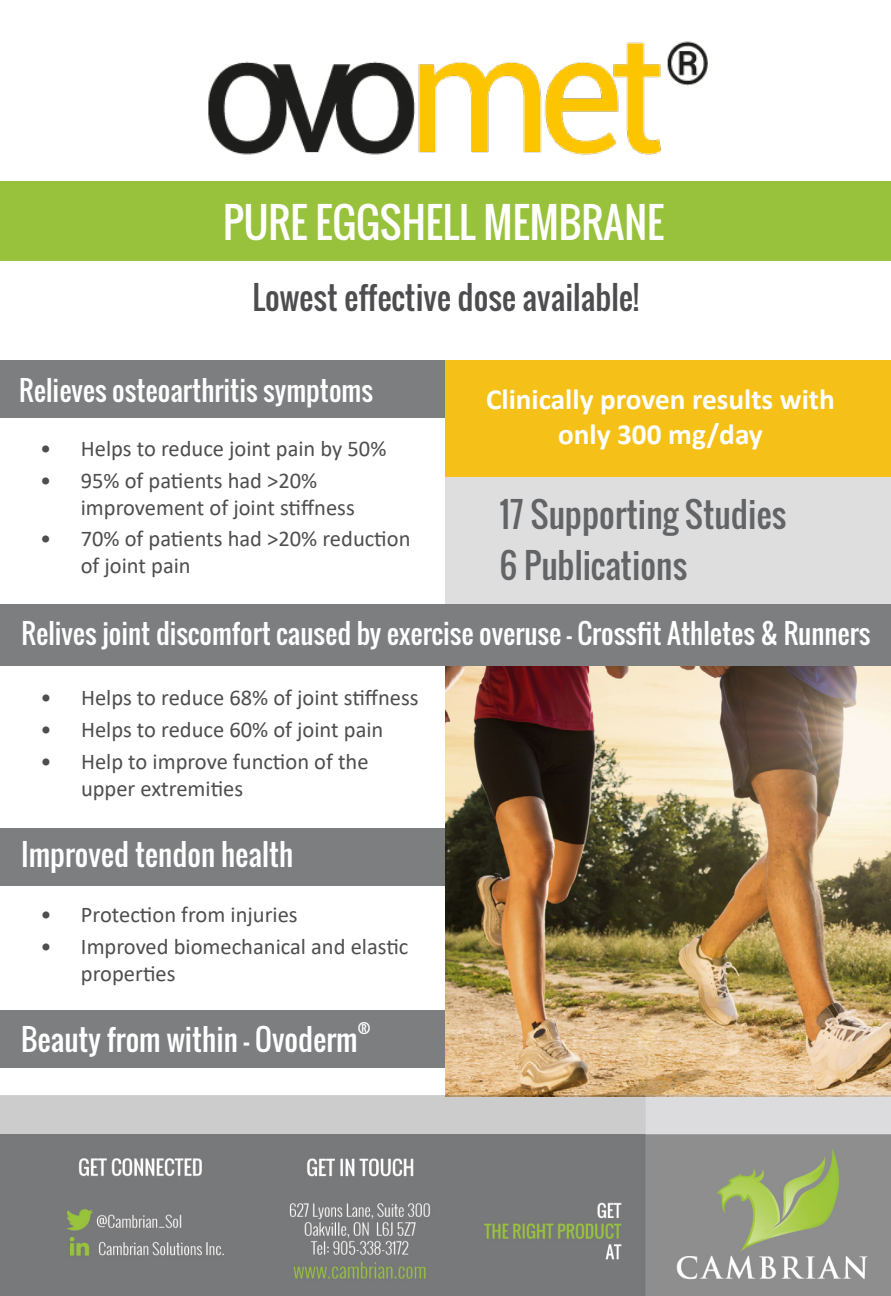
<style>
.page{position:relative;width:891px;height:1296px;background:#fff}
.page>*{position:absolute;margin:0;border:0;box-sizing:border-box;transform-origin:0 0}
.t1{font:40.5px "Oswald";color:#fff}
.t2{font:33.75px/50.6px "Oswald";color:#636466}
.t3{font:31.5px "Oswald";color:#4d4d4f}
.t4{font:29.25px "Oswald";color:#fff}
.t5{font:700 29.25px/35.1px "Calibri";color:#fff;text-align:center}
.t6{font:27px "Oswald";color:#fff}
.t7{font:22.5px/27px "Calibri";color:#4e4e4f}
.t8{font:17.1px "Oswald";color:#fff}
</style>
<div class="page">
<div style="left:0;top:360px;width:445px;height:58px;background:#7d7e80"></div>
<div style="left:0;top:1011px;width:453px;height:57px;background:#7d7e80"></div>
<div style="left:0;top:828px;width:453px;height:57px;background:#7d7e80"></div>
<img style="left:446px;top:666px;width:445px;height:429px">
<div style="left:0;top:182px;width:891px;height:79px;background:#98c23c"></div>
<img style="left:0;top:1095px;width:891px;height:201px">
<div style="left:0;top:604px;width:891px;height:62px;background:#7d7e80"></div>
<img style="left:208px;top:41px;width:500px;height:114px">
<div style="left:445px;top:474px;width:446px;height:130px;background:#dfdedf"></div>
<div style="left:445px;top:360px;width:446px;height:117px;background:#f5c118"></div>
<h1 class="t1" style="left:223px;top:192px;width:443px">PURE EGGSHELL MEMBRANE</h1>
<h3 class="t3" style="left:252px;top:274px;width:388px">Lowest effective dose available!</h3>
<p class="t6" style="left:19px;top:370px;width:355px">Relieves osteoarthritis symptoms</p>
<p class="t7" style="left:40px;top:434px;width:348px">• Helps to reduce joint pain by 50%</p>
<p class="t7" style="left:81px;top:466px;width:276px;text-indent:-40px">• 95% of patients had &gt;20% improvement of joint stiffness</p>
<p class="t7" style="left:81px;top:525px;width:331px;text-indent:-40px">• 70% of patients had &gt;20% reduction of joint pain</p>
<h3 class="t5" style="left:486px;top:381px;width:350px">Clinically proven results with only 300 mg/day</h3>
<h2 class="t2" style="left:500px;top:489px;width:288px">17 Supporting Studies<br>6 Publications</h2>
<p class="t6" style="left:22px;top:613px;width:850px">Relives joint discomfort caused by exercise overuse – Crossfit Athletes &amp; Runners</p>
<p class="t7" style="left:40px;top:684px;width:380px">• Helps to reduce 68% of joint stiffness</p>
<p class="t7" style="left:40px;top:716px;width:344px">• Helps to reduce 60% of joint pain</p>
<p class="t7" style="left:81px;top:748px;width:289px;text-indent:-40px">• Help to improve function of the upper extremities</p>
<h3 class="t4" style="left:21px;top:833px;width:274px">Improved tendon health</h3>
<p class="t7" style="left:40px;top:901px;width:259px">• Protection from injuries</p>
<p class="t7" style="left:81px;top:933px;width:329px;text-indent:-41px">• Improved biomechanical and elastic properties</p>
<h3 class="t4" style="left:21px;top:1018px;width:338px">Beauty from within - Ovoderm</h3>
<p class="t8" style="left:358px;top:1013px;width:14px">®</p>
</div>
